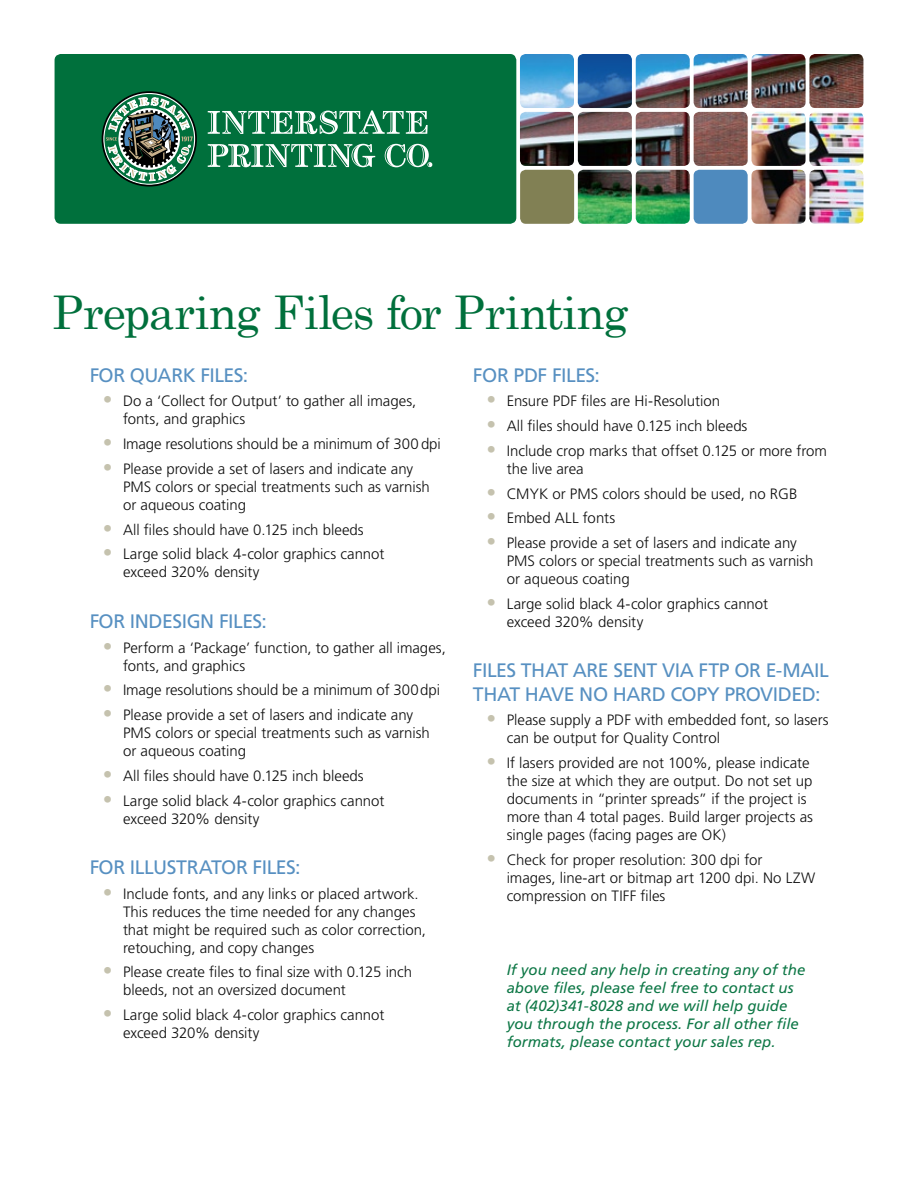
<style>
.page{position:relative;width:918px;height:1188px;background:#fff}
.page>*{position:absolute;margin:0;border:0;box-sizing:border-box;transform-origin:0 0}
.t1{font:46.5px "Century";letter-spacing:-.02em;color:#00703c}
.t2{font:19.5px/23.4px "Frutiger LT Std";letter-spacing:-.02em;color:#4e8abe}
.t3{font:300 15px/18px "Frutiger LT Std";color:#000}
.t4{font:italic 15px/18px "Frutiger LT Std";color:#00703c}
.s1{font-family:"Century Std";font-weight:400;font-size:19.5px;color:#c2bfaa}
</style>
<div class="page">
<div style="left:55px;top:54px;width:461px;height:170px;background:#00703c;border-radius:6px"></div>
<img style="left:520px;top:54px;width:343px;height:170px">
<svg style="left:578px;top:54px;width:54px;height:54px;background:#1f5593"></svg>
<img style="left:752px;top:112px;width:111px;height:112px">
<div style="left:520px;top:170px;width:54px;height:54px;background:#818054;border-radius:6px"></div>
<div style="left:694px;top:170px;width:54px;height:54px;background:#4e8abe;border-radius:6px"></div>
<svg style="left:208px;top:144px;width:167px;height:23px"></svg>
<svg style="left:208px;top:110px;width:220px;height:24px"></svg>
<svg style="left:385px;top:144px;width:47px;height:23px"></svg>
<svg style="left:102px;top:91px;width:95px;height:96px"></svg>
<h1 class="t1" style="left:52px;top:273px;width:578px">Preparing Files for Printing</h1>
<h2 class="t2" style="left:89px;top:363px;width:161px">FOR QUARK FILES:</h2>
<p class="t3" style="left:123px;top:392px;width:295px;text-indent:-20px"><span class="s1">•</span> Do a ‘Collect for Output’ to gather all images, fonts, and graphics</p>
<p class="t3" style="left:103px;top:435px;width:340px"><span class="s1">•</span> Image resolutions should be a minimum of 300 dpi</p>
<p class="t3" style="left:123px;top:460px;width:308px;text-indent:-20px"><span class="s1">•</span> Please provide a set of lasers and indicate any<br>PMS colors or special treatments such as varnish or aqueous coating</p>
<p class="t3" style="left:103px;top:521px;width:263px"><span class="s1">•</span> All files should have 0.125 inch bleeds</p>
<p class="t3" style="left:123px;top:545px;width:263px;text-indent:-20px"><span class="s1">•</span> Large solid black 4-color graphics cannot exceed 320% density</p>
<h2 class="t2" style="left:89px;top:609px;width:148px">FOR INDESIGN FILES</h2>
<h2 class="t2" style="left:262px;top:609px;width:7px">:</h2>
<p class="t3" style="left:123px;top:639px;width:324px;text-indent:-20px"><span class="s1">•</span> Perform a ‘Package’ function, to gather all images, fonts, and graphics</p>
<p class="t3" style="left:103px;top:681px;width:339px"><span class="s1">•</span> Image resolutions should be a minimum of 300dpi</p>
<p class="t3" style="left:123px;top:706px;width:308px;text-indent:-20px"><span class="s1">•</span> Please provide a set of lasers and indicate any<br>PMS colors or special treatments such as varnish or aqueous coating</p>
<p class="t3" style="left:103px;top:767px;width:263px"><span class="s1">•</span> All files should have 0.125 inch bleeds</p>
<p class="t3" style="left:123px;top:792px;width:263px;text-indent:-20px"><span class="s1">•</span> Large solid black 4-color graphics cannot exceed 320% density</p>
<h2 class="t2" style="left:89px;top:856px;width:57px">FOR ILLUS</h2>
<h2 class="t2" style="left:176px;top:856px;width:95px">TRATOR FILES</h2>
<h2 class="t2" style="left:295px;top:856px;width:7px">:</h2>
<p class="t3" style="left:123px;top:885px;width:304px;text-indent:-20px"><span class="s1">•</span> Include fonts, and any links or placed artwork.<br>This reduces the time needed for any changes that might be required such as color correction, retouching, and copy changes</p>
<p class="t3" style="left:123px;top:963px;width:291px;text-indent:-20px"><span class="s1">•</span> Please create files to final size with 0.125 inch bleeds, not an oversized document</p>
<p class="t3" style="left:123px;top:1006px;width:263px;text-indent:-20px"><span class="s1">•</span> Large solid black 4-color graphics cannot exceed 320% density</p>
<h2 class="t2" style="left:473px;top:363px;width:98px">FOR PDF FILES</h2>
<h2 class="t2" style="left:595px;top:363px;width:7px">:</h2>
<p class="t3" style="left:486px;top:392px;width:235px"><span class="s1">•</span> Ensure PDF files are Hi-Resolution</p>
<p class="t3" style="left:486px;top:417px;width:263px"><span class="s1">•</span> All files should have 0.125 inch bleeds</p>
<p class="t3" style="left:507px;top:442px;width:322px;text-indent:-20px"><span class="s1">•</span> Include crop marks that offset 0.125 or more from the live area</p>
<p class="t3" style="left:486px;top:485px;width:312px"><span class="s1">•</span> CMYK or PMS colors should be used, no RGB</p>
<p class="t3" style="left:486px;top:509px;width:130px"><span class="s1">•</span> Embed ALL fonts</p>
<p class="t3" style="left:507px;top:534px;width:308px;text-indent:-20px"><span class="s1">•</span> Please provide a set of lasers and indicate any<br>PMS colors or special treatments such as varnish or aqueous coating</p>
<p class="t3" style="left:507px;top:595px;width:263px;text-indent:-20px"><span class="s1">•</span> Large solid black 4-color graphics cannot exceed 320% density</p>
<h2 class="t2" style="left:473px;top:659px;width:18px">FILES</h2>
<h2 class="t2" style="left:521px;top:659px;width:65px">THAT ARE</h2>
<h2 class="t2" style="left:473px;top:659px;width:338px;text-indent:140px">SE NT VIA FTP OR E-MAIL<br>THAT HAVE NO HARD</h2>
<h2 class="t2" style="left:670px;top:682px;width:67px">COPY PRO</h2>
<h2 class="t2" style="left:760px;top:682px;width:24px">VIDED</h2>
<h2 class="t2" style="left:815px;top:682px;width:7px">:</h2>
<p class="t3" style="left:507px;top:711px;width:324px;text-indent:-20px"><span class="s1">•</span> Please supply a PDF with embedded font, so lasers can be output for Quality Control</p>
<p class="t3" style="left:507px;top:754px;width:308px;text-indent:-20px"><span class="s1">•</span> If lasers provided are not 100%, please indicate the size at which they are output. Do not set up documents in “printer spreads” if the project is more than 4 total pages. Build larger projects as single pages (facing pages are OK)</p>
<p class="t3" style="left:507px;top:851px;width:310px;text-indent:-20px"><span class="s1">•</span> Check for proper resolution: 300 dpi for images, line-art or bitmap art 1200 dpi. No LZW compression on TIFF files</p>
<p class="t4" style="left:507px;top:961px;width:300px">If you need any help in creating any of the above files, please feel free to contact us at (402)341-8028 and we will help guide you through the process. For all other file formats, please contact your sales rep.</p>
</div>
